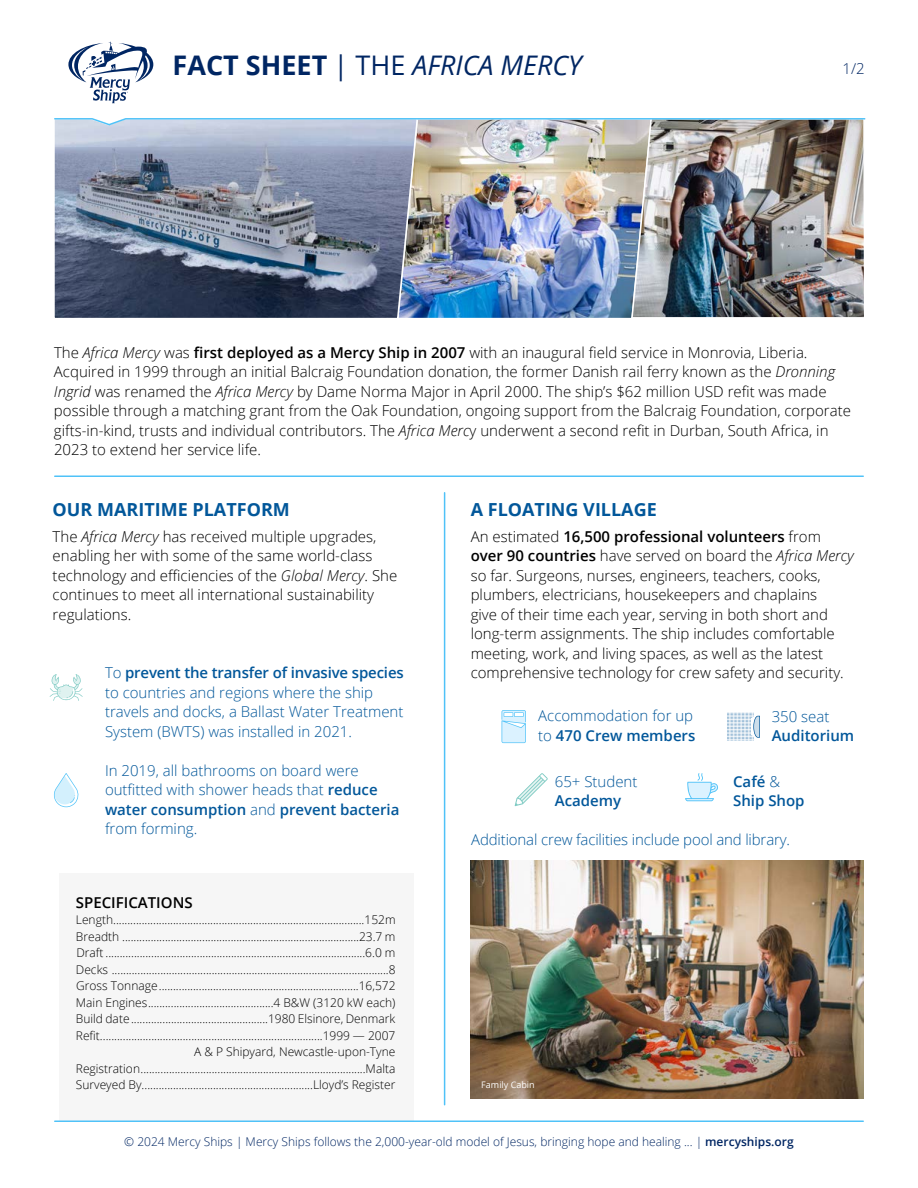
<style>
.page{position:relative;width:918px;height:1188px;background:#fff}
.page>*{position:absolute;margin:0;border:0;box-sizing:border-box;transform-origin:0 0}
.t1{font:italic 27px "Open Sans";color:#002663}
.t2{font:700 18px "Open Sans";color:#02579a}
.t3{font:300 15px/19.5px "Open Sans";color:#000}
.t4{font:300 15px/19.5px "Open Sans";color:#02579a}
.t5{font:600 15px/19.5px "Open Sans";color:#02579a}
.t6{font:600 15px "Open Sans";color:#000}
.t7{font:300 15px "Open Sans";color:#002663}
.t8{font:300 12px/16.5px "Open Sans";color:#000;text-align:right}
.t9{font:300 12px "Open Sans";color:#002663}
.t10{font:9px "Open Sans";color:#fff}
.s1{font-weight:700;font-style:normal}
.s2{font-style:normal}
.s3{font-style:italic}
.s4{font-weight:600}
.s5{font-weight:300}
</style>
<div class="page">
<img style="left:419px;top:126px;width:211px;height:192px">
<img style="left:630px;top:126px;width:234px;height:192px">
<img style="left:54px;top:126px;width:365px;height:192px">
<div style="left:59px;top:873px;width:355px;height:247px;background:#f6f6f6"></div>
<img style="left:471px;top:860px;width:393px;height:238px">
<svg style="left:502px;top:710px;width:24px;height:33px"></svg>
<svg style="left:727px;top:713px;width:33px;height:27px"></svg>
<svg style="left:515px;top:773px;width:33px;height:33px"></svg>
<svg style="left:685px;top:773px;width:33px;height:28px"></svg>
<hr style="left:55px;top:476px;width:808px;height:1px;background:#4fc2f8">
<hr style="left:444px;top:493px;width:1px;height:612px;background:#4fc2f8">
<svg style="left:53px;top:773px;width:26px;height:34px"></svg>
<svg style="left:50px;top:674px;width:33px;height:27px"></svg>
<svg style="left:54px;top:118px;width:812px;height:8px;background:#a6bccc"></svg>
<svg style="left:68px;top:42px;width:85px;height:61px"></svg>
<hr style="left:55px;top:1120px;width:808px;height:2px;background:#4fc2f8">
<h1 class="t1" style="left:173px;top:46px;width:411px"><span class="s1">FACT SHEET</span> <span class="s2">| THE</span> AFRICA MERCY</h1>
<p class="t7" style="left:843px;top:58px;width:24px">1/2</p>
<p class="t3" style="left:54px;top:342px;width:798px">The <span class="s3">Africa Mercy</span> was <span class="s4">first deployed as a Mercy Ship in 2007</span> with an inaugural field service in Monrovia, Liberia.<br>Acquired in 1999 through an initial Balcraig Foundation donation, the former Danish rail ferry known as the <span class="s3">Dronning Ingrid</span> was renamed the <span class="s3">Africa Mercy</span> by Dame Norma Major in April 2000. The ship’s $62 million USD refit was made possible through a matching grant from the Oak Foundation, ongoing support from the Balcraig Foundation, corporate gifts-in-kind, trusts and individual contributors. The <span class="s3">Africa Merc</span>y underwent a second refit in Durban, South Africa, in 2023 to extend her service life.</p>
<p class="t2" style="left:53px;top:497px;width:239px">OUR MARITIME PLATFORM</p>
<p class="t3" style="left:53px;top:526px;width:346px">The <span class="s3">Africa Mercy</span> has received multiple upgrades, enabling her with some of the same world-class technology and efficiencies of the <span class="s3">Global Mercy</span>. She continues to meet all international sustainability regulations.</p>
<p class="t4" style="left:105px;top:662px;width:300px">To <span class="s4">prevent the transfer of invasive species </span>to countries and regions where the ship travels and docks, a Ballast Water Treatment System (BWTS) was installed in 2021.</p>
<p class="t2" style="left:471px;top:497px;width:188px">A FLOATING VILLAGE</p>
<p class="t3" style="left:471px;top:526px;width:385px">An estimated <span class="s4">16,500 professional volunteers</span> from <span class="s4">over 90 countries</span> have served on board the <span class="s3">Africa Mercy </span>so far. Surgeons, nurses, engineers, teachers, cooks, plumbers, electricians, housekeepers and chaplains<br>give of their time each year, serving in both short and long-term assignments. The ship includes comfortable meeting, work, and living spaces, as well as the latest comprehensive technology for crew safety and security.</p>
<p class="t4" style="left:538px;top:706px;width:159px">Accommodation for up to <span class="s4">470 Crew members</span></p>
<p class="t4" style="left:772px;top:706px;width:59px">350 seat</p>
<p class="t5" style="left:772px;top:726px;width:84px">Auditorium</p>
<p class="t4" style="left:105px;top:760px;width:296px">In 2019, all bathrooms on board were outfitted with shower heads that <span class="s4">reduce water consumption</span> and <span class="s4">prevent bacteria </span>from forming.</p>
<p class="t4" style="left:555px;top:771px;width:84px">65+ Student</p>
<p class="t5" style="left:733px;top:771px;width:73px">Café <span class="s5">&amp;<br></span>Ship Shop</p>
<p class="t5" style="left:555px;top:791px;width:68px">Academy</p>
<p class="t4" style="left:471px;top:830px;width:320px">Additional crew facilities include pool and library.</p>
<p class="t6" style="left:76px;top:892px;width:118px">SPECIFICATIONS</p>
<p class="t8" style="left:76px;top:912px;width:321px">Length ........................................................................................152m Breadth ...................................................................................23.7 m Draft ...........................................................................................6.0 m Decks .................................................................................................8<br>Gross Tonnage ......................................................................16,572<br>Main Engines ............................................4 B&amp;W (3120 kW each)<br>Build date ................................................1980 Elsinore, Denmark Refit..............................................................................1999 — 2007<br>A &amp; P Shipyard, Newcastle-upon-Tyne Registration...............................................................................Malta Surveyed By............................................................Lloyd’s Register</p>
<p class="t10" style="left:481px;top:1079px;width:55px">Family Cabin</p>
<p class="t9" style="left:124px;top:1133px;width:671px">© 2024 Mercy Ships | Mercy Ships follows the 2,000-year-old model of Jesus, bringing hope and healing ... | <span class="s4">mercyships.org</span></p>
</div>
